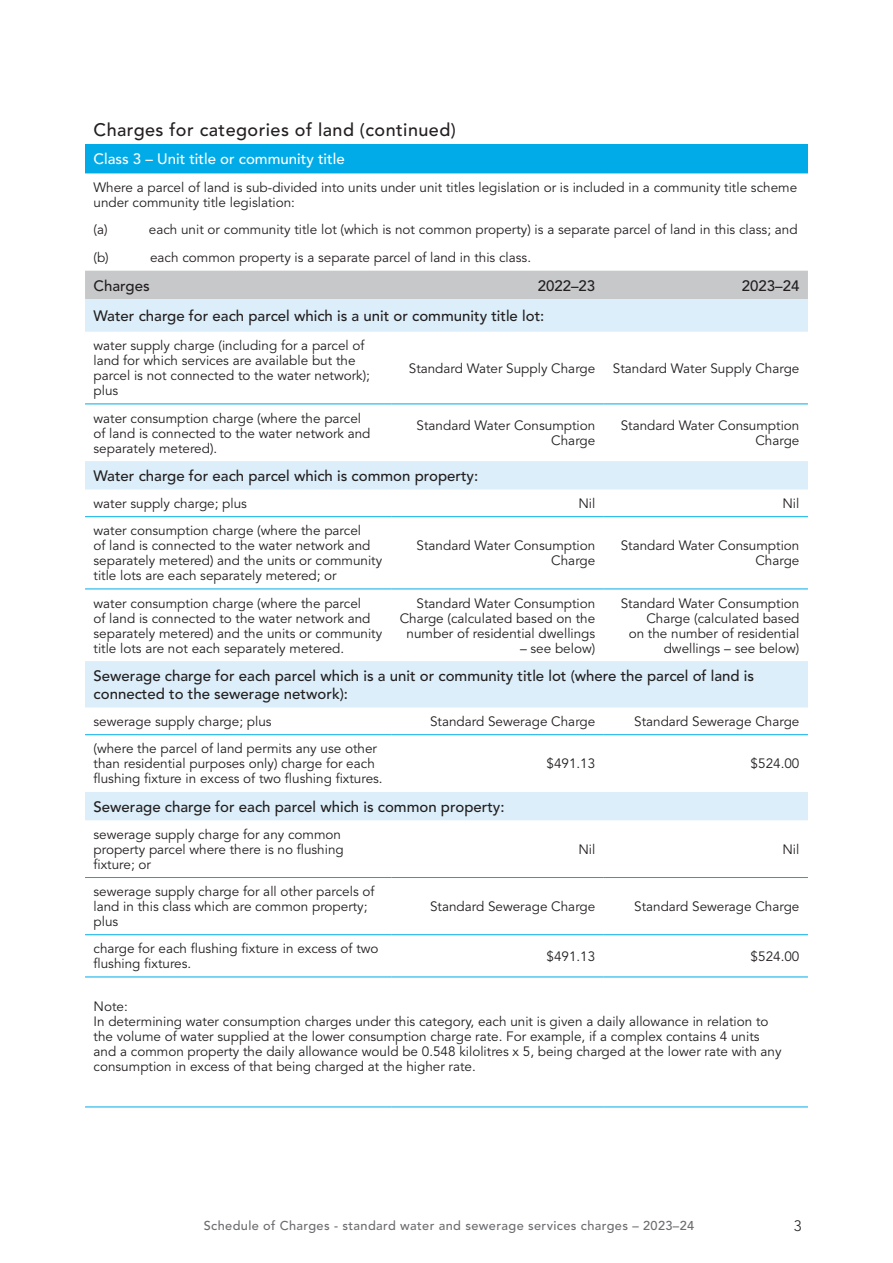
<style>
.page{position:relative;width:893px;height:1263px;background:#fff}
.page>*{position:absolute;margin:0;border:0;box-sizing:border-box;transform-origin:0 0}
.Table_chart_title{font:500 18px "Avenir LT Std";letter-spacing:.025em;color:#231f20}
.Table_Body_Total{font:500 15px/18px "Avenir LT Std";color:#231f20}
.Table_Body_Total_rev{font:500 15px "Avenir LT Std";color:#fff}
.Table_Body_Header{font:500 15px "Avenir LT Std";color:#231f20}
.t1{font:300 15px "Avenir LT Std";color:#231f20}
.Table_body{font:13.5px/15px "Avenir LT Std";color:#231f20}
.t2{font:500 12.75px "Avenir LT Std";letter-spacing:.03em;color:#6c6d70}
</style>
<div class="page">
<div style="left:85px;top:145px;width:723px;height:28px;background:#00abe7"></div>
<div style="left:85px;top:271px;width:723px;height:28px;background:#c7c8ca"></div>
<svg style="left:85px;top:299px;width:723px;height:521px"></svg>
<hr style="left:85px;top:403px;width:306px;height:1px;background:#00abe7">
<hr style="left:391px;top:403px;width:213px;height:1px;background:#00abe7">
<hr style="left:604px;top:403px;width:204px;height:1px;background:#00abe7">
<hr style="left:85px;top:976px;width:306px;height:1px;background:#00abe7">
<hr style="left:391px;top:976px;width:213px;height:1px;background:#00abe7">
<hr style="left:604px;top:976px;width:204px;height:1px;background:#00abe7">
<hr style="left:85px;top:1106px;width:306px;height:1px;background:#00abe7">
<hr style="left:391px;top:1106px;width:213px;height:1px;background:#00abe7">
<hr style="left:604px;top:1106px;width:204px;height:1px;background:#00abe7">
<hr style="left:85px;top:173px;width:306px;height:1px;background:#00abe7">
<hr style="left:391px;top:173px;width:213px;height:1px;background:#00abe7">
<hr style="left:604px;top:173px;width:204px;height:1px;background:#00abe7">
<hr style="left:85px;top:516px;width:306px;height:1px;background:#00abe7">
<hr style="left:391px;top:516px;width:213px;height:1px;background:#00abe7">
<hr style="left:604px;top:516px;width:204px;height:1px;background:#00abe7">
<hr style="left:85px;top:588px;width:306px;height:1px;background:#00abe7">
<hr style="left:391px;top:588px;width:213px;height:1px;background:#00abe7">
<hr style="left:604px;top:588px;width:204px;height:1px;background:#00abe7">
<hr style="left:85px;top:734px;width:306px;height:1px;background:#00abe7">
<hr style="left:391px;top:734px;width:213px;height:1px;background:#00abe7">
<hr style="left:604px;top:734px;width:204px;height:1px;background:#00abe7">
<hr style="left:85px;top:877px;width:306px;height:1px;background:#00abe7">
<hr style="left:391px;top:877px;width:213px;height:1px;background:#00abe7">
<hr style="left:604px;top:877px;width:204px;height:1px;background:#00abe7">
<hr style="left:85px;top:934px;width:306px;height:1px;background:#00abe7">
<hr style="left:391px;top:934px;width:213px;height:1px;background:#00abe7">
<hr style="left:604px;top:934px;width:204px;height:1px;background:#00abe7">
<p class="Table_chart_title" style="left:94px;top:119px;width:364px">Charges for categories of land (continued)</p>
<p class="Table_Body_Total_rev" style="left:94px;top:151px;width:253px">Class 3 – Unit title or community title</p>
<p class="Table_body" style="left:94px;top:180px;width:705px">Where a parcel of land is sub-divided into units under unit titles legislation or is included in a community title scheme under community title legislation:</p>
<p class="Table_body" style="left:94px;top:223px;width:16px">(a)</p>
<p class="Table_body" style="left:149px;top:223px;width:650px">each unit or community title lot (which is not common property) is a separate parcel of land in this class; and</p>
<p class="Table_body" style="left:94px;top:250px;width:17px">(b)</p>
<p class="Table_body" style="left:150px;top:250px;width:383px">each common property is a separate parcel of land in this class.</p>
<p class="Table_Body_Header" style="left:94px;top:277px;width:58px">Charges</p>
<p class="Table_Body_Header" style="left:538px;top:277px;width:59px">2022–23</p>
<p class="Table_Body_Header" style="left:742px;top:277px;width:59px">2023–24</p>
<p class="Table_Body_Total" style="left:94px;top:307px;width:452px">Water charge for each parcel which is a unit or community title lot:</p>
<p class="Table_body" style="left:94px;top:339px;width:278px">water supply charge (including for a parcel of land for which services are available but the parcel is not connected to the water network); plus</p>
<p class="Table_body" style="left:409px;top:361px;width:188px">Standard Water Supply Charge</p>
<p class="Table_body" style="left:613px;top:361px;width:188px">Standard Water Supply Charge</p>
<p class="Table_body" style="left:94px;top:411px;width:278px">water consumption charge (where the parcel of land is connected to the water network and separately metered).</p>
<p class="Table_body" style="left:417px;top:418px;width:180px;text-align:right">Standard Water Consumption<br>Charge</p>
<p class="Table_body" style="left:621px;top:418px;width:180px;text-align:right">Standard Water Consumption<br>Charge</p>
<p class="Table_Body_Total" style="left:94px;top:467px;width:386px">Water charge for each parcel which is common property:</p>
<p class="Table_body" style="left:94px;top:496px;width:155px">water supply charge; plus</p>
<p class="Table_body" style="left:578px;top:496px;width:18px">Nil</p>
<p class="Table_body" style="left:782px;top:496px;width:18px">Nil</p>
<p class="Table_body" style="left:94px;top:524px;width:290px">water consumption charge (where the parcel<br>of land is connected to the water network and separately metered) and the units or community title lots are each separately metered; or</p>
<p class="Table_body" style="left:417px;top:539px;width:180px;text-align:right">Standard Water Consumption<br>Charge</p>
<p class="Table_body" style="left:621px;top:539px;width:180px;text-align:right">Standard Water Consumption<br>Charge</p>
<p class="Table_body" style="left:94px;top:596px;width:290px">water consumption charge (where the parcel<br>of land is connected to the water network and separately metered) and the units or community title lots are not each separately metered.</p>
<p class="Table_body" style="left:400px;top:596px;width:197px;text-align:right">Standard Water Consumption<br>Charge (calculated based on the number of residential dwellings</p>
<p class="Table_body" style="left:621px;top:596px;width:180px;text-align:right">Standard Water Consumption<br>Charge (calculated based<br>on the number of residential dwellings – see below)</p>
<p class="Table_Body_Total" style="left:94px;top:667px;width:662px">Sewerage charge for each parcel which is a unit or community title lot (where the parcel of land is connected to the sewerage network):</p>
<p class="Table_body" style="left:94px;top:714px;width:180px">sewerage supply charge; plus</p>
<p class="Table_body" style="left:430px;top:714px;width:167px">Standard Sewerage Charge</p>
<p class="Table_body" style="left:634px;top:714px;width:167px">Standard Sewerage Charge</p>
<p class="Table_body" style="left:94px;top:742px;width:291px">(where the parcel of land permits any use other than residential purposes only) charge for each flushing fixture in excess of two flushing fixtures.</p>
<p class="Table_body" style="left:520px;top:641px;width:77px">– see below)</p>
<p class="Table_body" style="left:546px;top:757px;width:50px">$491.13</p>
<p class="Table_body" style="left:751px;top:757px;width:50px">$524.00</p>
<p class="Table_Body_Total" style="left:94px;top:798px;width:413px">Sewerage charge for each parcel which is common property:</p>
<p class="Table_body" style="left:94px;top:827px;width:252px">sewerage supply charge for any common property parcel where there is no flushing fixture; or</p>
<p class="Table_body" style="left:578px;top:842px;width:18px">Nil</p>
<p class="Table_body" style="left:782px;top:842px;width:18px">Nil</p>
<p class="Table_body" style="left:94px;top:884px;width:282px">sewerage supply charge for all other parcels of land in this class which are common property; plus</p>
<p class="Table_body" style="left:430px;top:899px;width:167px">Standard Sewerage Charge</p>
<p class="Table_body" style="left:634px;top:899px;width:167px">Standard Sewerage Charge</p>
<p class="Table_body" style="left:94px;top:942px;width:287px">charge for each flushing fixture in excess of two flushing fixtures.</p>
<p class="Table_body" style="left:546px;top:949px;width:50px">$491.13</p>
<p class="Table_body" style="left:751px;top:949px;width:50px">$524.00</p>
<p class="Table_body" style="left:94px;top:999px;width:690px">Note:<br>In determining water consumption charges under this category, each unit is given a daily allowance in relation to the volume of water supplied at the lower consumption charge rate. For example, if a complex contains 4 units and a common property the daily allowance would be 0.548 kilolitres x 5, being charged at the lower rate with any consumption in excess of that being charged at the higher rate.</p>
<p class="t2" style="left:204px;top:1218px;width:492px">Schedule of Charges - standard water and sewerage services charges – 2023–24</p>
<p class="t1" style="left:794px;top:1217px;width:9px">3</p>
</div>
